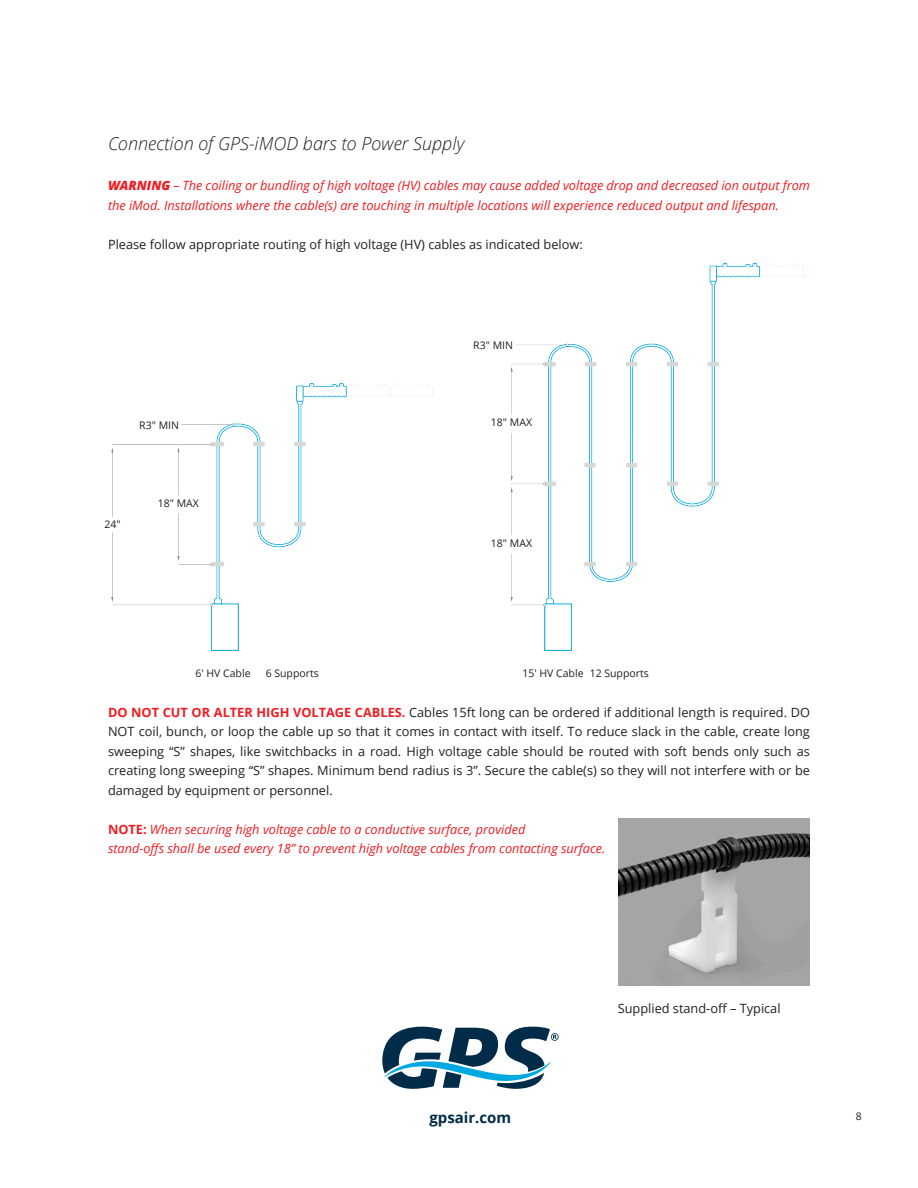
<style>
.page{position:relative;width:918px;height:1188px;background:#fff}
.page>*{position:absolute;margin:0;border:0;box-sizing:border-box;transform-origin:0 0}
.Subheader{font:italic 300 18px "Open Sans";color:#231f20}
.t1{font:700 15px "Open Sans";color:#002b49}
.GPS_Manual_Bodycopy{font:12.75px/19.5px "Open Sans";color:#231f20;text-align:justify}
.GPS_Manual_Bodycopy-2{font:italic 12.75px/19.5px "Open Sans";color:#ee1d23}
.GPS_Manual_Bodycopy-3{font:10.5px "Open Sans";color:#231f20}
.s1{font-weight:800}
.s2{font-weight:700;color:#ee1d23}
.s3{font-weight:700;font-style:normal}
</style>
<div class="page">
<svg style="left:382px;top:1027px;width:176px;height:61px"></svg>
<img style="left:111px;top:383px;width:322px;height:268px">
<img style="left:510px;top:263px;width:301px;height:388px">
<img style="left:618px;top:818px;width:191px;height:167px">
<div style="left:37px;top:418px;width:142px;height:13px;background:#fff"></div>
<div style="left:371px;top:338px;width:142px;height:13px;background:#fff"></div>
<div style="left:153px;top:496px;width:51px;height:13px;background:#fff"></div>
<div style="left:486px;top:537px;width:51px;height:13px;background:#fff"></div>
<div style="left:486px;top:416px;width:51px;height:13px;background:#fff"></div>
<div style="left:87px;top:517px;width:51px;height:13px;background:#fff"></div>
<p class="Subheader" style="left:108px;top:131px;width:358px">Connection of GPS-iMOD bars to Power Supply</p>
<p class="GPS_Manual_Bodycopy-2" style="left:108px;top:176px;width:704px"><span class="s1">WARNING</span> – The coiling or bundling of high voltage (HV) cables may cause added voltage drop and decreased ion output from the iMod. Installations where the cable(s) are touching in multiple locations will experience reduced output and lifespan.</p>
<p class="GPS_Manual_Bodycopy" style="left:108px;top:234px;width:476px">Please follow appropriate routing of high voltage (HV) cables as indicated below:</p>
<p class="GPS_Manual_Bodycopy-3" style="left:139px;top:418px;width:41px">R3" MIN</p>
<p class="GPS_Manual_Bodycopy-3" style="left:105px;top:517px;width:18px">24"</p>
<p class="GPS_Manual_Bodycopy-3" style="left:158px;top:496px;width:43px">18" MAX</p>
<p class="GPS_Manual_Bodycopy-3" style="left:473px;top:338px;width:41px">R3" MIN</p>
<p class="GPS_Manual_Bodycopy-3" style="left:491px;top:415px;width:43px">18" MAX</p>
<p class="GPS_Manual_Bodycopy-3" style="left:491px;top:536px;width:43px">18" MAX</p>
<p class="GPS_Manual_Bodycopy-3" style="left:195px;top:666px;width:57px">6' HV Cable</p>
<p class="GPS_Manual_Bodycopy-3" style="left:266px;top:666px;width:55px">6 Supports</p>
<p class="GPS_Manual_Bodycopy-3" style="left:522px;top:666px;width:63px">15' HV Cable</p>
<p class="GPS_Manual_Bodycopy-3" style="left:590px;top:666px;width:61px">12 Supports</p>
<p class="GPS_Manual_Bodycopy" style="left:108px;top:702px;width:704px"><span class="s2">DO NOT CUT OR ALTER HIGH VOLTAGE CABLES.</span> Cables 15ft long can be ordered if additional length is required. DO NOT coil, bunch, or loop the cable up so that it comes in contact with itself. To reduce slack in the cable, create long sweeping “S” shapes, like switchbacks in a road. High voltage cable should be routed with soft bends only such as creating long sweeping “S” shapes. Minimum bend radius is 3”. Secure the cable(s) so they will not interfere with or be damaged by equipment or personnel.</p>
<p class="GPS_Manual_Bodycopy-2" style="left:108px;top:819px;width:499px"><span class="s3">NOTE:</span> When securing high voltage cable to a conductive surface, provided<br>stand-offs shall be used every 18” to prevent high voltage cables from contacting surface.</p>
<p class="GPS_Manual_Bodycopy" style="left:618px;top:998px;width:164px">Supplied stand-off – Typical</p>
<p class="t1" style="left:429px;top:1107px;width:83px">gpsair.com</p>
<p class="GPS_Manual_Bodycopy-3" style="left:856px;top:1109px;width:8px">8</p>
</div>
